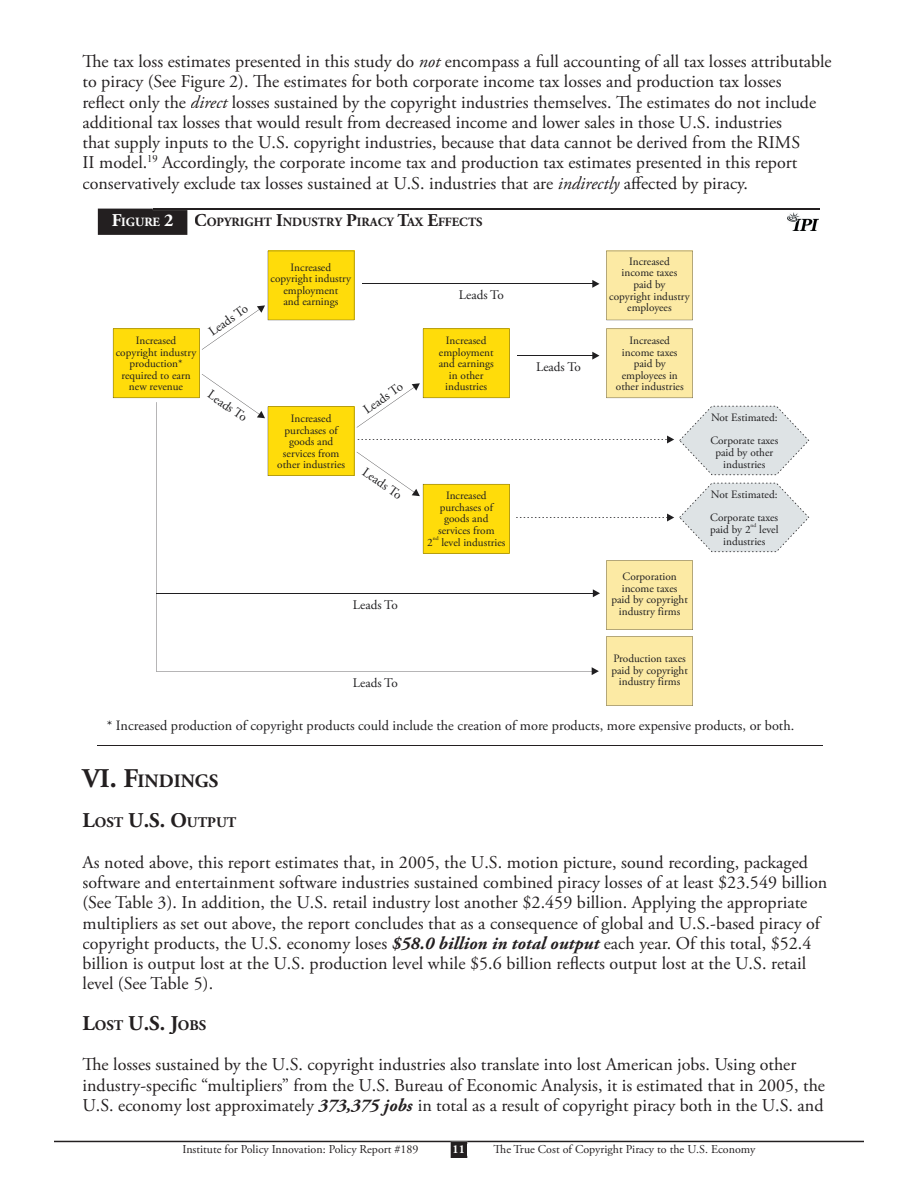
<style>
.page{position:relative;width:918px;height:1188px;background:#fff}
.page>*{position:absolute;margin:0;border:0;box-sizing:border-box;transform-origin:0 0}
.t1{font:700 21px "Adobe Garamond Pro";color:#231f20}
.t2{font:700 18.9px "Adobe Garamond Pro";color:#231f20}
.t3{font:18px/20.2px "Adobe Garamond Pro";color:#231f20}
.t4{font:700 14.7px "Adobe Garamond Pro";color:#231f20}
.t5{font:14.25px "Adobe Garamond Pro";color:#1f1e20}
.t6{font:13.2px "Adobe Garamond Pro";color:#1f1e20}
.t7{font:700 12.6px "Adobe Garamond Pro";color:#231f20}
.t8{font:12px "Adobe Garamond Pro";color:#231f20}
.t9{font:700 12px "Adobe Garamond Pro";color:#fff}
.t10{font:11.25px/11.6px "Adobe Garamond Pro";color:#1f1e20;text-align:center}
.t11{font:5.55px "Adobe Garamond Pro";color:#1f1e20}
.s1{font-style:italic}
.s2{font-size:18px;color:#fff}
.s3{color:#fff}
.s4{font-size:18px}
.s5{font-size:27px}
.s6{font-size:21px}
.s7{font-weight:700;font-style:italic}
.s8{font-size:14.7px}
</style>
<div class="page">
<svg style="left:54px;top:1141px;width:810px;height:17px"></svg>
<div style="left:98px;top:209px;width:89px;height:26px;background:#231f20"></div>
<hr style="left:187px;top:209px;width:633px;height:1px;background:#231f20">
<hr style="left:153px;top:209px;width:34px;height:1px;background:#231f20">
<img style="left:787px;top:212px;width:32px;height:19px">
<hr style="left:97px;top:745px;width:726px;height:1px;background:#231f20">
<svg style="left:112px;top:250px;width:698px;height:456px"></svg>
<p class="t3" style="left:82px;top:52px;width:751px">The tax loss estimates presented in this study do <span class="s1">not</span> encompass a full accounting of all tax losses attributable to piracy (See Figure 2). The estimates for both corporate income tax losses and production tax losses<br>reflect only the <span class="s1">direct</span> losses sustained by the copyright industries themselves. The estimates do not include additional tax losses that would result from decreased income and lower sales in those U.S. industries<br>that supply inputs to the U.S. copyright industries, because that data cannot be derived from the RIMS<br>II model.<sup>19</sup> Accordingly, the corporate income tax and production tax estimates presented in this report conservatively exclude tax losses sustained at U.S. industries that are <span class="s1">indirectly</span> affected by piracy.</p>
<p class="t7" style="left:112px;top:214px;width:372px"><span class="s2">F</span><span class="s3">IGURE</span> <span class="s2">2</span> <span class="s4">C</span>OPYRIGHT <span class="s4">I</span>NDUSTRY <span class="s4">P</span>IRACY <span class="s4">T</span>AX <span class="s4">E</span>FFECTS</p>
<p class="t10" style="left:116px;top:336px;width:82px">Increased copyright industry production* required to earn new revenue</p>
<p class="t6" style="left:207px;top:328px;width:46px;rotate:-35deg">Leads To</p>
<p class="t10" style="left:271px;top:262px;width:82px">Increased copyright industry employment<br>and earnings</p>
<p class="t6" style="left:212px;top:389px;width:46px;rotate:35deg">Leads To</p>
<p class="t6" style="left:362px;top:406px;width:46px;rotate:-35deg">Leads To</p>
<p class="t10" style="left:277px;top:414px;width:69px">Increased purchases of goods and services from other industries</p>
<p class="t6" style="left:367px;top:467px;width:46px;rotate:35deg">Leads To</p>
<p class="t6" style="left:459px;top:290px;width:46px">Leads To</p>
<p class="t10" style="left:439px;top:336px;width:57px">Increased employment and earnings in other industries</p>
<p class="t10" style="left:427px;top:491px;width:80px">Increased purchases of goods and services from<br>2 level industries</p>
<p class="t11" style="left:433px;top:536px;width:7px">nd</p>
<p class="t6" style="left:536px;top:362px;width:46px">Leads To</p>
<p class="t10" style="left:609px;top:257px;width:82px">Increased<br>income taxes<br>paid by<br>copyright industry employees</p>
<p class="t10" style="left:616px;top:336px;width:69px">Increased income taxes paid by employees in other industries</p>
<p class="t10" style="left:710px;top:407px;width:70px;line-height:23.1px;text-align:left">Not Estimated:<br>Corporate taxes</p>
<p class="t10" style="left:715px;top:448px;width:59px">paid by other industries</p>
<p class="t10" style="left:710px;top:484px;width:70px;line-height:23.1px;text-align:left">Not Estimated:<br>Corporate taxes</p>
<p class="t10" style="left:710px;top:525px;width:70px">paid by 2 level industries</p>
<p class="t11" style="left:751px;top:523px;width:7px">nd</p>
<p class="t10" style="left:611px;top:572px;width:78px">Corporation income taxes paid by copyright industry firms</p>
<p class="t10" style="left:611px;top:654px;width:78px">Production taxes paid by copyright industry firms</p>
<p class="t5" style="left:107px;top:720px;width:689px">* Increased production of copyright products could include the creation of more products, more expensive products, or both.</p>
<p class="t6" style="left:353px;top:599px;width:46px">Leads To</p>
<p class="t6" style="left:353px;top:677px;width:46px">Leads To</p>
<p class="t2" style="left:82px;top:770px;width:137px"><span class="s5">VI. F</span>INDINGS</p>
<p class="t4" style="left:82px;top:814px;width:155px"><span class="s6">L</span>OST <span class="s6">U.S. O</span>UTPUT</p>
<p class="t3" style="left:82px;top:853px;width:746px">As noted above, this report estimates that, in 2005, the U.S. motion picture, sound recording, packaged software and entertainment software industries sustained combined piracy losses of at least $23.549 billion (See Table 3). In addition, the U.S. retail industry lost another $2.459 billion. Applying the appropriate multipliers as set out above, the report concludes that as a consequence of global and U.S.-based piracy of copyright products, the U.S. economy loses <span class="s7">$58.0 billion in total output</span> each year. Of this total, $52.4 billion is output lost at the U.S. production level while $5.6 billion reflects output lost at the U.S. retail level (See Table 5).</p>
<p class="t1" style="left:82px;top:1011px;width:125px">L<span class="s8">OST</span> U.S. J<span class="s8">OBS</span></p>
<p class="t3" style="left:82px;top:1055px;width:744px">The losses sustained by the U.S. copyright industries also translate into lost American jobs. Using other industry-specific “multipliers” from the U.S. Bureau of Economic Analysis, it is estimated that in 2005, the<br>U.S. economy lost approximately <span class="s7">373,375 jobs</span> in total as a result of copyright piracy both in the U.S. and</p>
<p class="t8" style="left:182px;top:1142px;width:238px">Institute for Policy Innovation: Policy Report #189</p>
<p class="t8" style="left:494px;top:1142px;width:263px">The True Cost of Copyright Piracy to the U.S. Economy</p>
<p class="t9" style="left:453px;top:1143px;width:14px">11</p>
</div>
